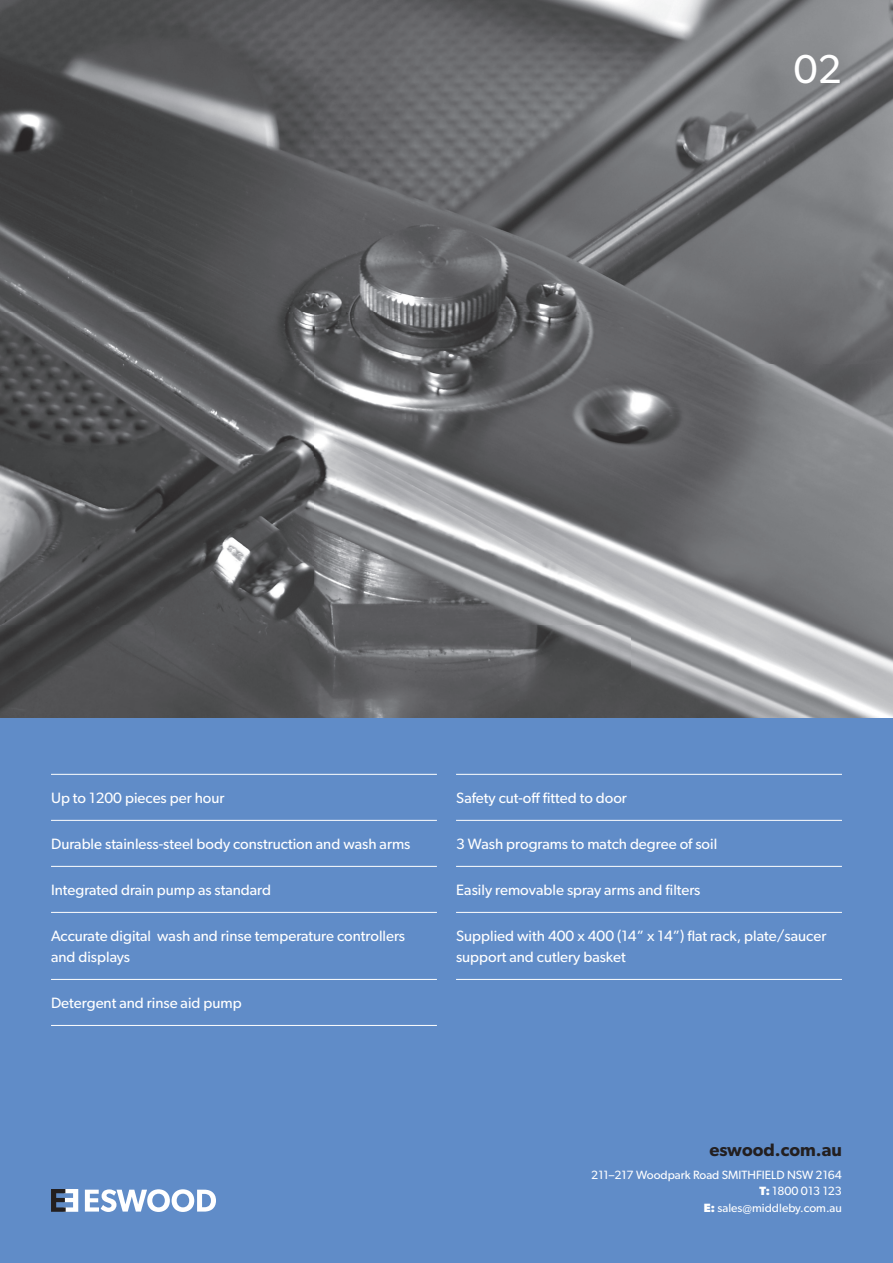
<style>
.page{position:relative;width:893px;height:1263px;background:#fff}
.page>*{position:absolute;margin:0;border:0;box-sizing:border-box;transform-origin:0 0}
.t1{font:40.5px "Gibson";color:#fff}
.t2{font:600 18px "Gibson";color:#231f20}
.t3{font:15px/21px "Gibson";color:#fff}
.t4{font:12px/16.5px "Gibson";color:#fff;text-align:right}
.s1{font-weight:700}
</style>
<div class="page">
<img style="left:0;top:0;width:893px;height:719px">
<div style="left:0;top:719px;width:893px;height:544px;background:#608cc8"></div>
<svg style="left:85px;top:1189px;width:131px;height:23px"></svg>
<svg style="left:51px;top:1189px;width:27px;height:23px"></svg>
<hr style="left:51px;top:774px;width:386px;height:1px;background:#fff">
<hr style="left:51px;top:820px;width:386px;height:1px;background:#fff">
<hr style="left:51px;top:866px;width:386px;height:1px;background:#fff">
<hr style="left:51px;top:912px;width:386px;height:1px;background:#fff">
<hr style="left:51px;top:979px;width:386px;height:1px;background:#fff">
<hr style="left:51px;top:1025px;width:386px;height:1px;background:#fff">
<hr style="left:456px;top:774px;width:386px;height:1px;background:#fff">
<hr style="left:456px;top:820px;width:386px;height:1px;background:#fff">
<hr style="left:456px;top:866px;width:386px;height:1px;background:#fff">
<hr style="left:456px;top:912px;width:386px;height:1px;background:#fff">
<hr style="left:456px;top:979px;width:386px;height:1px;background:#fff">
<h1 class="t1" style="left:794px;top:45px;width:49px">02</h1>
<p class="t3" style="left:51px;top:787px;width:175px">Up to 1200 pieces per hour</p>
<p class="t3" style="left:51px;top:833px;width:361px">Durable stainless-steel body construction and wash arms</p>
<p class="t3" style="left:51px;top:879px;width:222px">Integrated drain pump as standard</p>
<p class="t3" style="left:51px;top:925px;width:356px">Accurate digital wash and rinse temperature controllers and displays</p>
<p class="t3" style="left:51px;top:992px;width:192px">Detergent and rinse aid pump</p>
<p class="t3" style="left:456px;top:787px;width:172px">Safety cut-off fitted to door</p>
<p class="t3" style="left:456px;top:833px;width:263px">3 Wash programs to match degree of soil</p>
<p class="t3" style="left:456px;top:879px;width:246px">Easily removable spray arms and filters</p>
<p class="t3" style="left:456px;top:925px;width:372px">Supplied with 400 x 400 (14” x 14”) flat rack, plate/saucer support and cutlery basket</p>
<p class="t2" style="left:709px;top:1139px;width:134px">eswood.com.au</p>
<p class="t4" style="left:591px;top:1166px;width:252px">211–217 Woodpark Road SMITHFIELD NSW 2164<br><span class="s1">T:</span> 1800 013 123<br><span class="s1">E:</span> sales@middleby.com.au</p>
</div>
